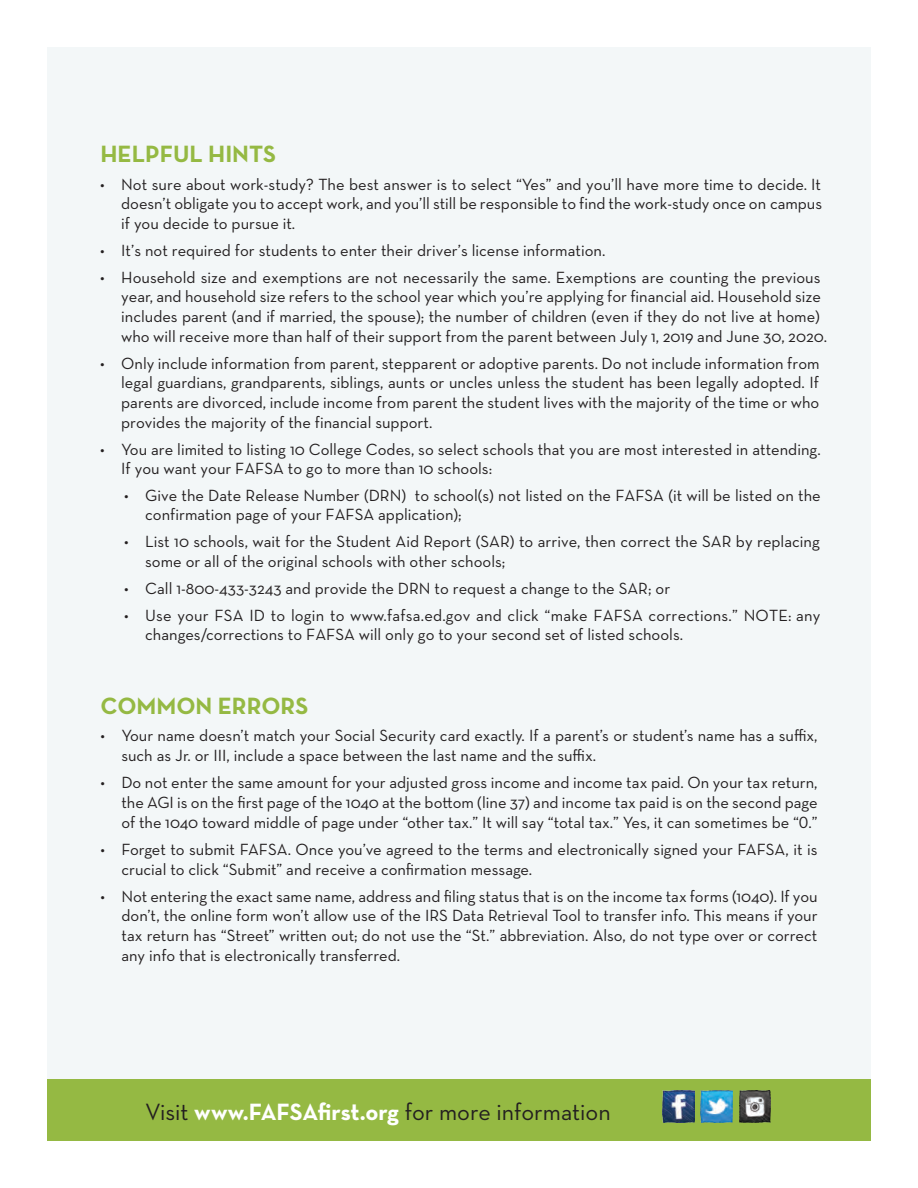
<style>
.page{position:relative;width:918px;height:1188px;background:#fff}
.page>*{position:absolute;margin:0;border:0;box-sizing:border-box;transform-origin:0 0}
.t1{font:24px "Neutraface Text";color:#231f20}
.t2{font:700 24px "Neutraface Text";color:#95b943}
.t3{font:16.5px/19.8px "Neutraface Text";color:#231f20}
.s1{font-weight:700;color:#fff}
</style>
<div class="page">
<div style="left:47px;top:47px;width:824px;height:1094px;background:#f3f7f8"></div>
<div style="left:47px;top:1079px;width:824px;height:62px;background:#95b943"></div>
<img style="left:663px;top:1091px;width:31px;height:31px">
<img style="left:701px;top:1091px;width:31px;height:31px">
<img style="left:740px;top:1091px;width:31px;height:31px">
<p class="t2" style="left:100px;top:139px;width:177px">HELPFUL HINTS</p>
<p class="t3" style="left:121px;top:174px;width:702px;text-align:justify;text-indent:-21px">• Not sure about work-study? The best answer is to select “Yes” and you’ll have more time to decide. It doesn’t obligate you to accept work, and you’ll still be responsible to find the work-study once on campus if you decide to pursue it.</p>
<p class="t3" style="left:100px;top:240px;width:507px">• It’s not required for students to enter their driver’s license information.</p>
<p class="t3" style="left:121px;top:267px;width:708px;text-indent:-21px">• Household size and exemptions are not necessarily the same. Exemptions are counting the previous year, and household size refers to the school year which you’re applying for financial aid. Household size includes parent (and if married, the spouse); the number of children (even if they do not live at home) who will receive more than half of their support from the parent between July 1, 2019 and June 30, 2020.</p>
<p class="t3" style="left:121px;top:353px;width:700px;text-align:justify;text-indent:-21px">• Only include information from parent, stepparent or adoptive parents. Do not include information from legal guardians, grandparents, siblings, aunts or uncles unless the student has been legally adopted. If parents are divorced, include income from parent the student lives with the majority of the time or who provides the majority of the financial support.</p>
<p class="t3" style="left:121px;top:439px;width:701px;line-height:19.4px;text-indent:-21px">• You are limited to listing 10 College Codes, so select schools that you are most interested in attending.<br>If you want your FAFSA to go to more than 10 schools:</p>
<p class="t3" style="left:145px;top:485px;width:677px;line-height:19.4px;text-indent:-21px">• Give the Date Release Number (DRN) to school(s) not listed on the FAFSA (it will be listed on the confirmation page of your FAFSA application);</p>
<p class="t3" style="left:145px;top:532px;width:676px;line-height:19.4px;text-indent:-21px">• List 10 schools, wait for the Student Aid Report (SAR) to arrive, then correct the SAR by replacing some or all of the original schools with other schools;</p>
<p class="t3" style="left:124px;top:578px;width:548px">• Call 1-800-433-3243 and provide the DRN to request a change to the SAR; or</p>
<p class="t3" style="left:145px;top:605px;width:677px;line-height:19.4px;text-indent:-21px">• Use your FSA ID to login to www.fafsa.ed.gov and click “make FAFSA corrections.” NOTE: any changes/corrections to FAFSA will only go to your second set of listed schools.</p>
<p class="t2" style="left:100px;top:691px;width:209px">COMMON ERRORS</p>
<p class="t3" style="left:121px;top:726px;width:698px;text-indent:-21px">• Your name doesn’t match your Social Security card exactly. If a parent’s or student’s name has a suffix, such as Jr. or III, include a space between the last name and the suffix.</p>
<p class="t3" style="left:121px;top:772px;width:698px;text-align:justify;text-indent:-21px">• Do not enter the same amount for your adjusted gross income and income tax paid. On your tax return, the AGI is on the first page of the 1040 at the bottom (line 37) and income tax paid is on the second page of the 1040 toward middle of page under “other tax.” It will say “total tax.” Yes, it can sometimes be “0.”</p>
<p class="t3" style="left:121px;top:839px;width:698px;text-indent:-21px">• Forget to submit FAFSA. Once you’ve agreed to the terms and electronically signed your FAFSA, it is crucial to click “Submit” and receive a confirmation message.</p>
<p class="t3" style="left:121px;top:886px;width:698px;text-align:justify;text-indent:-21px">• Not entering the exact same name, address and filing status that is on the income tax forms (1040). If you don’t, the online form won’t allow use of the IRS Data Retrieval Tool to transfer info. This means if your tax return has “Street” written out; do not use the “St.” abbreviation. Also, do not type over or correct any info that is electronically transferred.</p>
<p class="t1" style="left:145px;top:1097px;width:467px">Visit <span class="s1">www.FAFSAfirst.org</span> for more information</p>
</div>
